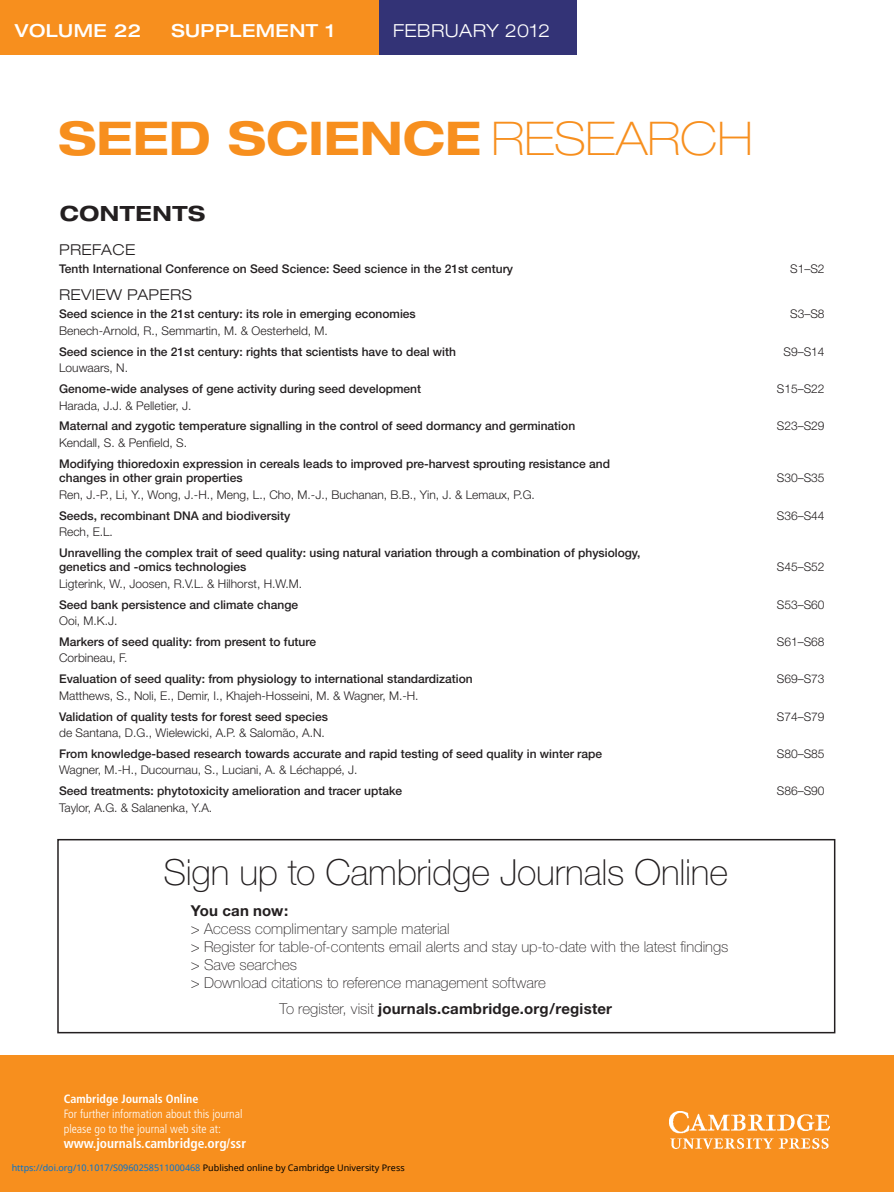
<style>
.page{position:relative;width:894px;height:1192px;background:#fff}
.page>*{position:absolute;margin:0;border:0;box-sizing:border-box;transform-origin:0 0}
.t1{font:700 expanded 46.5px "Helvetica Neue";color:#f78f1e}
.t2{font:100 36px "Helvetica Neue";letter-spacing:-.005em;color:#231f20}
.t3{font:700 expanded 21px "Helvetica Neue";letter-spacing:.025em;color:#231f20}
.t4{font:500 expanded 18px "Helvetica Neue";letter-spacing:.025em;color:#fff}
.t5{font:300 expanded 18px "Helvetica Neue";letter-spacing:.025em;color:#fff}
.t6{font:100 15px/18px "Helvetica Neue";color:#231f20}
.t7{font:700 15px "Helvetica Neue";letter-spacing:.015em;color:#231f20}
.t8{font:300 expanded 15px "Helvetica Neue";letter-spacing:.025em;color:#231f20}
.t9{font:700 condensed 13.5px "Frutiger";color:#fff}
.t10{font:500 12px/14.4px "Helvetica Neue";color:#231f20}
.t11{font:300 12px "Helvetica Neue";color:#231f20}
.t12{font:300 condensed 12px/15px "Frutiger";color:#fff}
.t13{font:700 condensed 12px "Frutiger";color:#fff}
.t14{font:9px "Noto Sans";color:#0172cf}
.s1{font-weight:100}
.s2{color:#000}
</style>
<div class="page">
<div style="left:57px;top:838px;width:778px;height:195px;border:2px solid #231f20"></div>
<div style="left:0;top:1054px;width:894px;height:137px;background:#f78f1e"></div>
<div style="left:0;top:0;width:412px;height:54px;background:#f78f1e"></div>
<div style="left:379px;top:0;width:198px;height:54px;background:#333376"></div>
<img style="left:669px;top:1111px;width:160px;height:36px">
<h3 class="t4" style="left:15px;top:24px;width:128px">VOLUME 22</h3>
<h3 class="t4" style="left:171px;top:24px;width:164px">SUPPLEMENT 1</h3>
<h3 class="t5" style="left:393px;top:24px;width:159px">FEBRUARY 2012</h3>
<h1 class="t1" style="left:59px;top:121px;width:695px">SEED SCIENCE <span class="s1">RESEARCH</span></h1>
<h3 class="t3" style="left:60px;top:206px;width:147px">CONTENTS</h3>
<p class="t8" style="left:59px;top:244px;width:78px">PREFACE</p>
<p class="t10" style="left:59px;top:263px;width:455px">Tenth International Conference on Seed Science: Seed science in the 21st century</p>
<p class="t11" style="left:790px;top:265px;width:36px">S1–S2</p>
<p class="t8" style="left:59px;top:289px;width:134px">REVIEW PAPERS</p>
<p class="t10" style="left:59px;top:308px;width:358px">Seed science in the 21st century: its role in emerging economies</p>
<p class="t11" style="left:790px;top:310px;width:36px">S3–S8</p>
<p class="t11" style="left:59px;top:326px;width:270px">Benech-Arnold, R., Semmartin, M. &amp; Oesterheld, M.</p>
<p class="t10" style="left:59px;top:345px;width:398px">Seed science in the 21st century: rights that scientists have to deal with</p>
<p class="t11" style="left:783px;top:347px;width:43px">S9–S14</p>
<p class="t11" style="left:59px;top:364px;width:70px">Louwaars, N.</p>
<p class="t10" style="left:59px;top:383px;width:363px">Genome-wide analyses of gene activity during seed development</p>
<p class="t11" style="left:777px;top:384px;width:49px">S15–S22</p>
<p class="t11" style="left:59px;top:401px;width:134px">Harada, J.J. &amp; Pelletier, J.</p>
<p class="t10" style="left:59px;top:420px;width:517px">Maternal and zygotic temperature signalling in the control of seed dormancy and germination</p>
<p class="t11" style="left:777px;top:422px;width:49px">S23–S29</p>
<p class="t11" style="left:59px;top:438px;width:130px">Kendall, S. &amp; Penfield, S.</p>
<p class="t10" style="left:59px;top:457px;width:552px">Modifying thioredoxin expression in cereals leads to improved pre-harvest sprouting resistance and changes in other grain properties</p>
<p class="t11" style="left:777px;top:473px;width:49px">S30–S35</p>
<p class="t11" style="left:59px;top:490px;width:477px">Ren, J.-P., Li, Y., Wong, J.-H., Meng, L., Cho, M.-J., Buchanan, B.B., Yin, J. &amp; Lemaux, P.G.</p>
<p class="t10" style="left:59px;top:509px;width:233px">Seeds, recombinant DNA and biodiversity</p>
<p class="t11" style="left:777px;top:511px;width:49px">S36–S44</p>
<p class="t11" style="left:59px;top:527px;width:55px">Rech, E.L.</p>
<p class="t10" style="left:59px;top:546px;width:583px">Unravelling the complex trait of seed quality: using natural variation through a combination of physiology, genetics and -omics technologies</p>
<p class="t11" style="left:777px;top:562px;width:49px">S45–S52</p>
<p class="t11" style="left:59px;top:579px;width:244px">Ligterink, W., Joosen, R.V.L. &amp; Hilhorst, H.W.M.</p>
<p class="t10" style="left:59px;top:598px;width:240px">Seed bank persistence and climate change</p>
<p class="t11" style="left:777px;top:600px;width:49px">S53–S60</p>
<p class="t11" style="left:59px;top:616px;width:60px">Ooi, M.K.J.</p>
<p class="t10" style="left:59px;top:635px;width:259px">Markers of seed quality: from present to future</p>
<p class="t11" style="left:777px;top:637px;width:49px">S61–S68</p>
<p class="t11" style="left:59px;top:653px;width:70px">Corbineau, F.</p>
<p class="t10" style="left:59px;top:672px;width:415px">Evaluation of seed quality: from physiology to international standardization</p>
<p class="t11" style="left:777px;top:674px;width:49px">S69–S73</p>
<p class="t11" style="left:59px;top:691px;width:361px">Matthews, S., Noli, E., Demir, I., Khajeh-Hosseini, M. &amp; Wagner, M.-H.</p>
<p class="t10" style="left:59px;top:710px;width:270px">Validation of quality tests for forest seed species</p>
<p class="t11" style="left:777px;top:712px;width:49px">S74–S79</p>
<p class="t11" style="left:59px;top:728px;width:267px">de Santana, D.G., Wielewicki, A.P. &amp; Saloma˜ o, A.N.</p>
<p class="t10" style="left:59px;top:747px;width:544px">From knowledge-based research towards accurate and rapid testing of seed quality in winter rape</p>
<p class="t11" style="left:777px;top:749px;width:49px">S80–S85</p>
<p class="t11" style="left:59px;top:765px;width:300px">Wagner, M.-H., Ducournau, S., Luciani, A. &amp; Le´chappe´, J.</p>
<p class="t10" style="left:59px;top:784px;width:344px">Seed treatments: phytotoxicity amelioration and tracer uptake</p>
<p class="t11" style="left:777px;top:786px;width:49px">S86–S90</p>
<p class="t11" style="left:59px;top:803px;width:155px">Taylor, A.G. &amp; Salanenka, Y.A.</p>
<h2 class="t2" style="left:163px;top:859px;width:566px">Sign up to Cambridge Journals Online</h2>
<p class="t7" style="left:191px;top:905px;width:99px">You can now:</p>
<p class="t6" style="left:191px;top:920px;width:539px">&gt; Access complimentary sample material<br>&gt; Register for table-of-contents email alerts and stay up-to-date with the latest findings &gt; Save searches<br>&gt; Download citations to reference management software</p>
<p class="t7" style="left:279px;top:1003px;width:334px"><span class="s1">To register, visit</span> journals.cambridge.org/register</p>
<p class="t13" style="left:64px;top:1093px;width:136px">Cambridge Journals Online</p>
<p class="t12" style="left:64px;top:1106px;width:180px">For further information about this journal please go to the journal web site at:</p>
<p class="t9" style="left:64px;top:1137px;width:184px">www.journals.cambridge.org/ssr</p>
<p class="t14" style="left:12px;top:1160px;width:394px">https://doi.org/10.1017/S0960258511000468 <span class="s2">Published online by Cambridge University Press</span></p>
</div>
